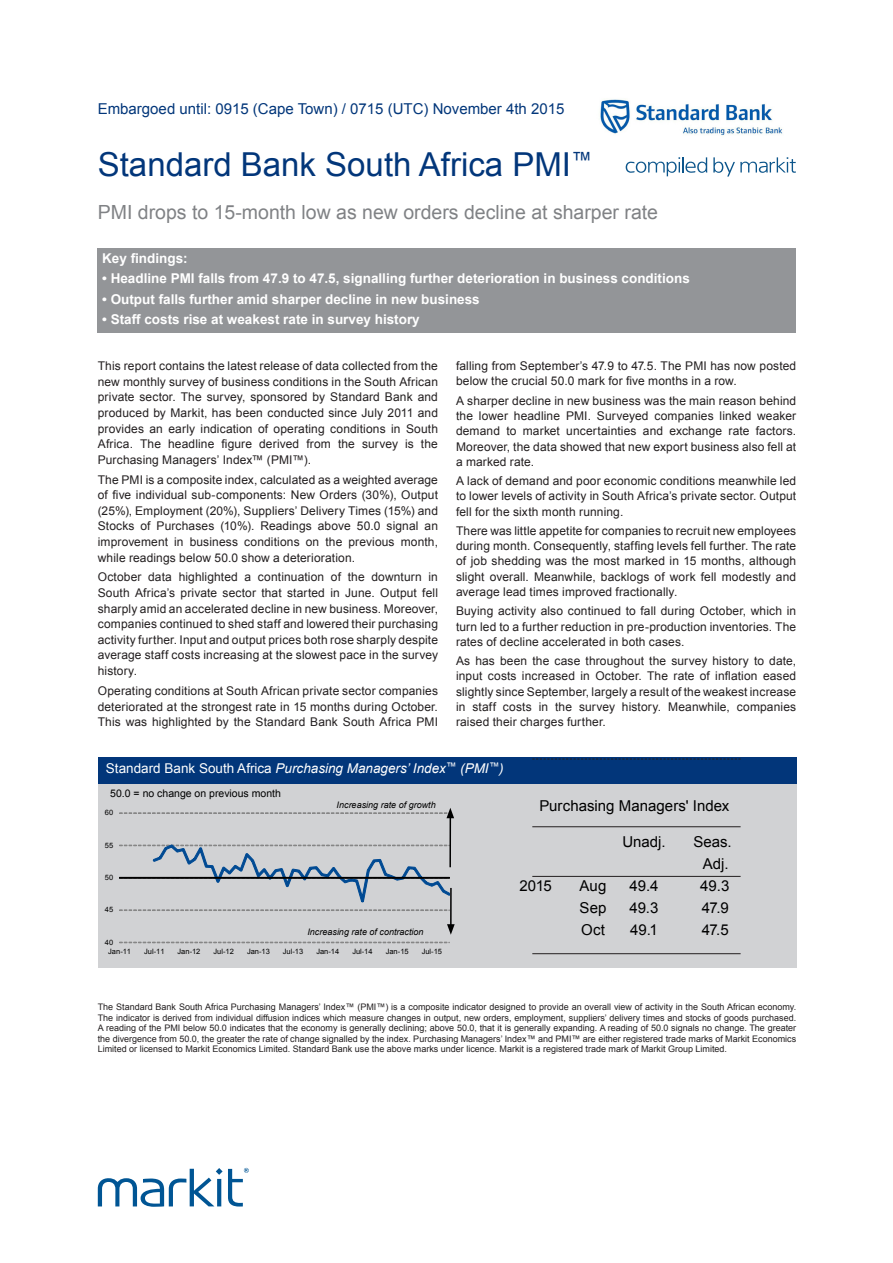
<style>
.page{position:relative;width:893px;height:1263px;background:#fff}
.page>*{position:absolute;margin:0;border:0;box-sizing:border-box;transform-origin:0 0}
.Paragraph_Style_82{font:33px "Arial";color:#02367a}
.Paragraph_Style_84{font:19.5px "Arial";color:#808285}
.Paragraph_Style_105{font:15px "Arial";color:#000}
.Paragraph_Style_82-2{font:15px "Arial";color:#02367a}
.Paragraph_Style_85{font:700 13.5px "Arial";color:#fff}
.t1{font:italic 13.5px "Arial";color:#fff}
.Body_copy{font:12px/15.6px "Arial";letter-spacing:.01em;color:#231f20;text-align:justify}
.HSBC_Bullet{font:10.5px "Arial";color:#000}
.Paragraph_Style_89{font:9px/10.5px "Arial";color:#231f20;text-align:justify}
.bar_graph_labels_ita{font:italic 9px "Arial";color:#000}
.HSBC_Bullet-2{font:italic 9px "Arial";color:#000}
.t2{font:7.35px "Arial";letter-spacing:-.005em;color:#000}
.s1{font-style:normal}
</style>
<div class="page">
<div style="left:98px;top:757px;width:698px;height:29px;background:#02367a"></div>
<div style="left:98px;top:249px;width:698px;height:84px;background:#939598"></div>
<div style="left:98px;top:784px;width:698px;height:183px;background:#d1d2d4"></div>
<hr style="left:532px;top:953px;width:209px;height:1px;background:#231f20">
<svg style="left:532px;top:759px;width:209px;height:1px"></svg>
<hr style="left:532px;top:826px;width:209px;height:1px;background:#231f20">
<hr style="left:532px;top:876px;width:209px;height:1px;background:#231f20">
<svg style="left:119px;top:808px;width:336px;height:135px"></svg>
<img style="left:600px;top:99px;width:183px;height:37px">
<svg style="left:98px;top:1168px;width:151px;height:38px"></svg>
<svg style="left:626px;top:157px;width:81px;height:19px"></svg>
<svg style="left:713px;top:157px;width:83px;height:20px"></svg>
<p class="Paragraph_Style_82-2" style="left:98px;top:99px;width:468px">Embargoed until: 0915 (Cape Town) / 0715 (UTC) November 4th 2015</p>
<p class="Paragraph_Style_82" style="left:98px;top:143px;width:496px">Standard Bank South Africa PMI<sup>™</sup></p>
<p class="Paragraph_Style_84" style="left:98px;top:199px;width:562px">PMI drops to 15-month low as new orders decline at sharper rate</p>
<p class="Paragraph_Style_85" style="left:102px;top:249px;width:87px">Key findings:</p>
<p class="Paragraph_Style_85" style="left:102px;top:270px;width:589px">• Headline PMI falls from 47.9 to 47.5, signalling further deterioration in business conditions</p>
<p class="Paragraph_Style_85" style="left:102px;top:290px;width:379px">• Output falls further amid sharper decline in new business</p>
<p class="Paragraph_Style_85" style="left:102px;top:311px;width:319px">• Staff costs rise at weakest rate in survey history</p>
<p class="Body_copy" style="left:98px;top:358px;width:342px">This report contains the latest release of data collected from the new monthly survey of business conditions in the South African private sector. The survey, sponsored by Standard Bank and produced by Markit, has been conducted since July 2011 and provides an early indication of operating conditions in South Africa. The headline figure derived from the survey is the Purchasing Managers’ Index™ (PMI™).</p>
<p class="Body_copy" style="left:98px;top:472px;width:342px">The PMI is a composite index, calculated as a weighted average of five individual sub-components: New Orders (30%), Output (25%), Employment (20%), Suppliers’ Delivery Times (15%) and Stocks of Purchases (10%). Readings above 50.0 signal an improvement in business conditions on the previous month, while readings below 50.0 show a deterioration.</p>
<p class="Body_copy" style="left:98px;top:570px;width:342px">October data highlighted a continuation of the downturn in South Africa’s private sector that started in June. Output fell sharply amid an accelerated decline in new business. Moreover, companies continued to shed staff and lowered their purchasing activity further. Input and output prices both rose sharply despite average staff costs increasing at the slowest pace in the survey history.</p>
<p class="Body_copy" style="left:98px;top:683px;width:342px">Operating conditions at South African private sector companies deteriorated at the strongest rate in 15 months during October.<br>This was highlighted by the Standard Bank South Africa PMI</p>
<p class="Body_copy" style="left:456px;top:358px;width:342px;line-height:15.1px">falling from September’s 47.9 to 47.5. The PMI has now posted below the crucial 50.0 mark for five months in a row.</p>
<p class="Body_copy" style="left:456px;top:393px;width:342px;line-height:15.1px">A sharper decline in new business was the main reason behind the lower headline PMI. Surveyed companies linked weaker demand to market uncertainties and exchange rate factors.<br>Moreover, the data showed that new export business also fell at a marked rate.</p>
<p class="Body_copy" style="left:456px;top:473px;width:342px;line-height:15.1px">A lack of demand and poor economic conditions meanwhile led to lower levels of activity in South Africa’s private sector. Output fell for the sixth month running.</p>
<p class="Body_copy" style="left:456px;top:523px;width:342px;line-height:15.1px">There was little appetite for companies to recruit new employees during month. Consequently, staffing levels fell further. The rate of job shedding was the most marked in 15 months, although slight overall. Meanwhile, backlogs of work fell modestly and average lead times improved fractionally.</p>
<p class="Body_copy" style="left:456px;top:604px;width:342px;line-height:15.1px">Buying activity also continued to fall during October, which in turn led to a further reduction in pre-production inventories. The rates of decline accelerated in both cases.</p>
<p class="Body_copy" style="left:456px;top:654px;width:342px;line-height:15.1px">As has been the case throughout the survey history to date, input costs increased in October. The rate of inflation eased slightly since September, largely a result of the weakest increase in staff costs in the survey history. Meanwhile, companies raised their charges further.</p>
<p class="t1" style="left:106px;top:760px;width:399px"><span class="s1">Standard Bank South Africa</span> Purchasing Managers’ Index<sup>™</sup> (PMI<sup>™</sup>)</p>
<p class="HSBC_Bullet" style="left:110px;top:786px;width:172px">50.0 = no change on previous month</p>
<p class="t2" style="left:105px;top:808px;width:10px">60</p>
<p class="t2" style="left:105px;top:840px;width:10px">55</p>
<p class="t2" style="left:105px;top:873px;width:10px">50</p>
<p class="t2" style="left:105px;top:905px;width:10px">45</p>
<p class="t2" style="left:105px;top:937px;width:10px">40</p>
<p class="HSBC_Bullet-2" style="left:337px;top:799px;width:101px">Increasing rate of growth</p>
<p class="bar_graph_labels_ita" style="left:307px;top:926px;width:118px">Increasing rate of contraction</p>
<p class="t2" style="left:108px;top:946px;width:24px">Jan-11</p>
<p class="t2" style="left:144px;top:946px;width:22px">Jul-11</p>
<p class="t2" style="left:178px;top:946px;width:24px">Jan-12</p>
<p class="t2" style="left:214px;top:946px;width:22px">Jul-12</p>
<p class="t2" style="left:247px;top:946px;width:24px">Jan-13</p>
<p class="t2" style="left:283px;top:946px;width:22px">Jul-13</p>
<p class="t2" style="left:316px;top:946px;width:24px">Jan-14</p>
<p class="t2" style="left:352px;top:946px;width:22px">Jul-14</p>
<p class="t2" style="left:386px;top:946px;width:24px">Jan-15</p>
<p class="t2" style="left:422px;top:946px;width:22px">Jul-15</p>
<p class="Paragraph_Style_105" style="left:539px;top:796px;width:192px">Purchasing Managers' Index</p>
<p class="Paragraph_Style_105" style="left:622px;top:832px;width:45px">Unadj.</p>
<p class="Paragraph_Style_105" style="left:693px;top:832px;width:40px">Seas.</p>
<p class="Paragraph_Style_105" style="left:703px;top:854px;width:27px">Adj.</p>
<p class="Paragraph_Style_105" style="left:519px;top:876px;width:34px">2015</p>
<p class="Paragraph_Style_105" style="left:580px;top:876px;width:28px">Aug</p>
<p class="Paragraph_Style_105" style="left:629px;top:876px;width:31px">49.4</p>
<p class="Paragraph_Style_105" style="left:700px;top:876px;width:31px">49.3</p>
<p class="Paragraph_Style_105" style="left:580px;top:898px;width:28px">Sep</p>
<p class="Paragraph_Style_105" style="left:629px;top:898px;width:31px">49.3</p>
<p class="Paragraph_Style_105" style="left:702px;top:898px;width:29px">47.9</p>
<p class="Paragraph_Style_105" style="left:581px;top:920px;width:25px">Oct</p>
<p class="Paragraph_Style_105" style="left:630px;top:920px;width:29px">49.1</p>
<p class="Paragraph_Style_105" style="left:702px;top:920px;width:29px">47.5</p>
<p class="Paragraph_Style_89" style="left:98px;top:1002px;width:700px">The Standard Bank South Africa Purchasing Managers’ Index™ (PMI™) is a composite indicator designed to provide an overall view of activity in the South African economy.<br>The indicator is derived from individual diffusion indices which measure changes in output, new orders, employment, suppliers’ delivery times and stocks of goods purchased.<br>A reading of the PMI below 50.0 indicates that the economy is generally declining; above 50.0, that it is generally expanding. A reading of 50.0 signals no change. The greater the divergence from 50.0, the greater the rate of change signalled by the index. Purchasing Managers’ Index™ and PMI™ are either registered trade marks of Markit Economics Limited or licensed to Markit Economics Limited. Standard Bank use the above marks under licence. Markit is a registered trade mark of Markit Group Limited.</p>
</div>
